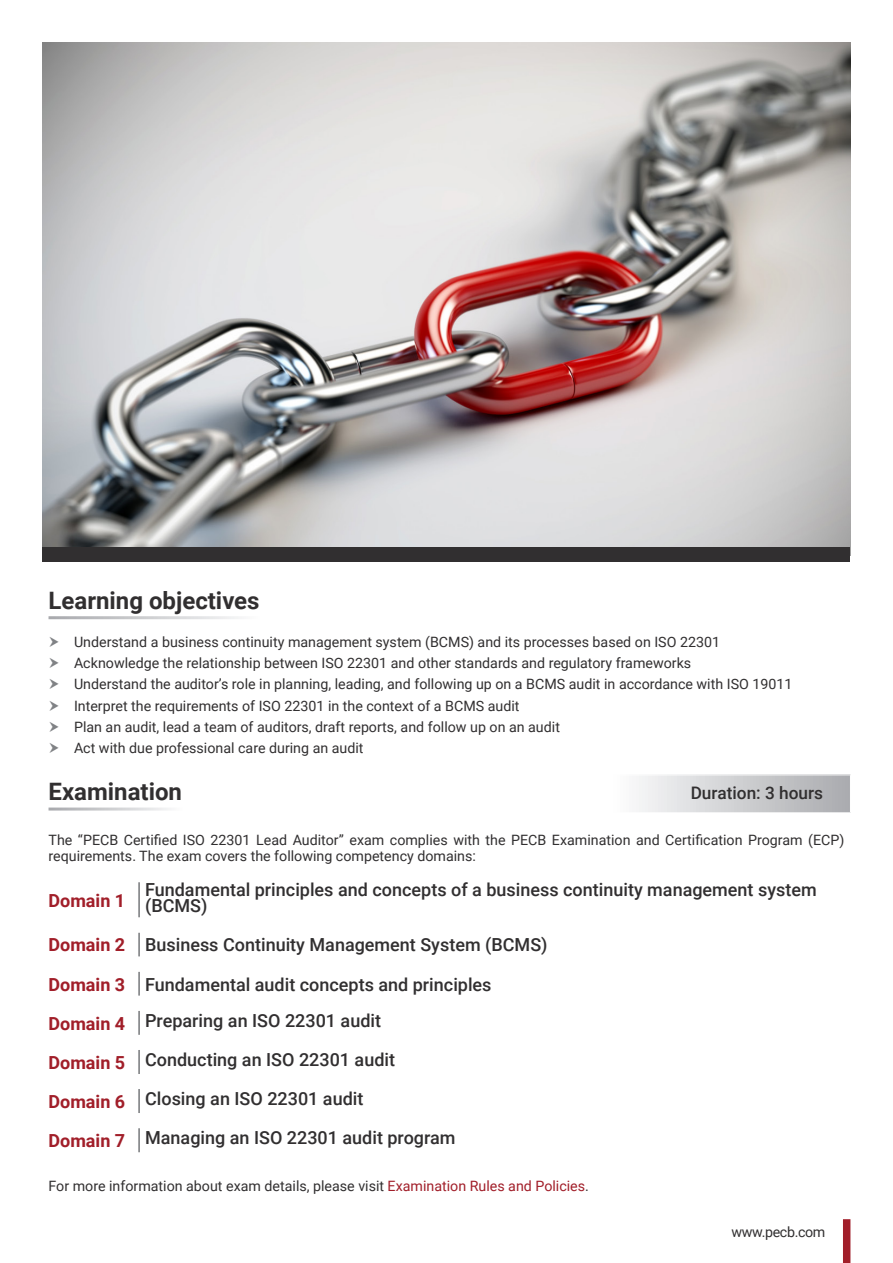
<style>
.page{position:relative;width:893px;height:1263px;background:#fff}
.page>*{position:absolute;margin:0;border:0;box-sizing:border-box;transform-origin:0 0}
.t1{font:700 24px "Roboto";color:#312f30}
.t2{font:500 18px/16.5px "Roboto";color:#312f30}
.t3{font:700 18px "Roboto";color:#a11e29}
.t4{font:500 17.25px "Roboto";color:#312f30}
.Bullet_Points{font:14.25px/16.5px "Roboto";color:#312f30}
.Bullet_Points-2{font:14.25px "Roboto";letter-spacing:-.025em;color:#312f30}
.s1{color:#a11e29}
</style>
<div class="page">
<img style="left:43px;top:43px;width:807px;height:504px">
<div style="left:43px;top:547px;width:807px;height:15px;background:#312f30"></div>
<svg style="left:639px;top:776px;width:211px;height:36px"></svg>
<hr style="left:138px;top:882px;width:2px;height:35px;background:#76787b">
<hr style="left:138px;top:932px;width:2px;height:25px;background:#76787b">
<hr style="left:138px;top:972px;width:2px;height:24px;background:#76787b">
<hr style="left:138px;top:1011px;width:2px;height:24px;background:#76787b">
<hr style="left:138px;top:1050px;width:2px;height:24px;background:#76787b">
<hr style="left:138px;top:1089px;width:2px;height:24px;background:#76787b">
<hr style="left:138px;top:1128px;width:2px;height:24px;background:#76787b">
<div style="left:843px;top:1219px;width:7px;height:44px;background:#a11e29"></div>
<p class="t1" style="left:49px;top:583px;width:213px">Learning objectives</p>
<p class="Bullet_Points" style="left:74px;top:633px;width:648px">Understand a business continuity management system (BCMS) and its processes based on ISO 22301</p>
<p class="Bullet_Points" style="left:74px;top:654px;width:619px">Acknowledge the relationship between ISO 22301 and other standards and regulatory frameworks</p>
<p class="Bullet_Points" style="left:74px;top:675px;width:720px">Understand the auditor’s role in planning, leading, and following up on a BCMS audit in accordance with ISO 19011</p>
<p class="Bullet_Points" style="left:74px;top:697px;width:447px">Interpret the requirements of ISO 22301 in the context of a BCMS audit</p>
<p class="Bullet_Points" style="left:74px;top:718px;width:487px">Plan an audit, lead a team of auditors, draft reports, and follow up on an audit</p>
<p class="Bullet_Points" style="left:74px;top:740px;width:291px">Act with due professional care during an audit</p>
<p class="t1" style="left:49px;top:775px;width:135px">Examination</p>
<p class="t4" style="left:691px;top:781px;width:134px">Duration: 3 hours</p>
<p class="Bullet_Points" style="left:49px;top:831px;width:797px">The “PECB Certified ISO 22301 Lead Auditor” exam complies with the PECB Examination and Certification Program (ECP) requirements. The exam covers the following competency domains:</p>
<p class="t3" style="left:49px;top:888px;width:78px">Domain 1</p>
<p class="t2" style="left:145px;top:880px;width:673px">Fundamental principles and concepts of a business continuity management system (BCMS)</p>
<p class="t3" style="left:49px;top:932px;width:78px">Domain 2</p>
<p class="t2" style="left:145px;top:936px;width:404px">Business Continuity Management System (BCMS)</p>
<p class="t3" style="left:49px;top:971px;width:78px">Domain 3</p>
<p class="t2" style="left:145px;top:975px;width:348px">Fundamental audit concepts and principles</p>
<p class="t3" style="left:49px;top:1010px;width:78px">Domain 4</p>
<p class="t2" style="left:145px;top:1012px;width:237px">Preparing an ISO 22301 audit</p>
<p class="t3" style="left:49px;top:1050px;width:78px">Domain 5</p>
<p class="t2" style="left:145px;top:1051px;width:252px">Conducting an ISO 22301 audit</p>
<p class="t3" style="left:49px;top:1089px;width:78px">Domain 6</p>
<p class="t2" style="left:145px;top:1090px;width:220px">Closing an ISO 22301 audit</p>
<p class="t3" style="left:49px;top:1128px;width:78px">Domain 7</p>
<p class="t2" style="left:145px;top:1129px;width:312px">Managing an ISO 22301 audit program</p>
<p class="Bullet_Points" style="left:49px;top:1177px;width:542px">For more information about exam details, please visit <span class="s1">Examination Rules and Policies</span>.</p>
<p class="Bullet_Points-2" style="left:731px;top:1221px;width:95px">www.pecb.com</p>
</div>
